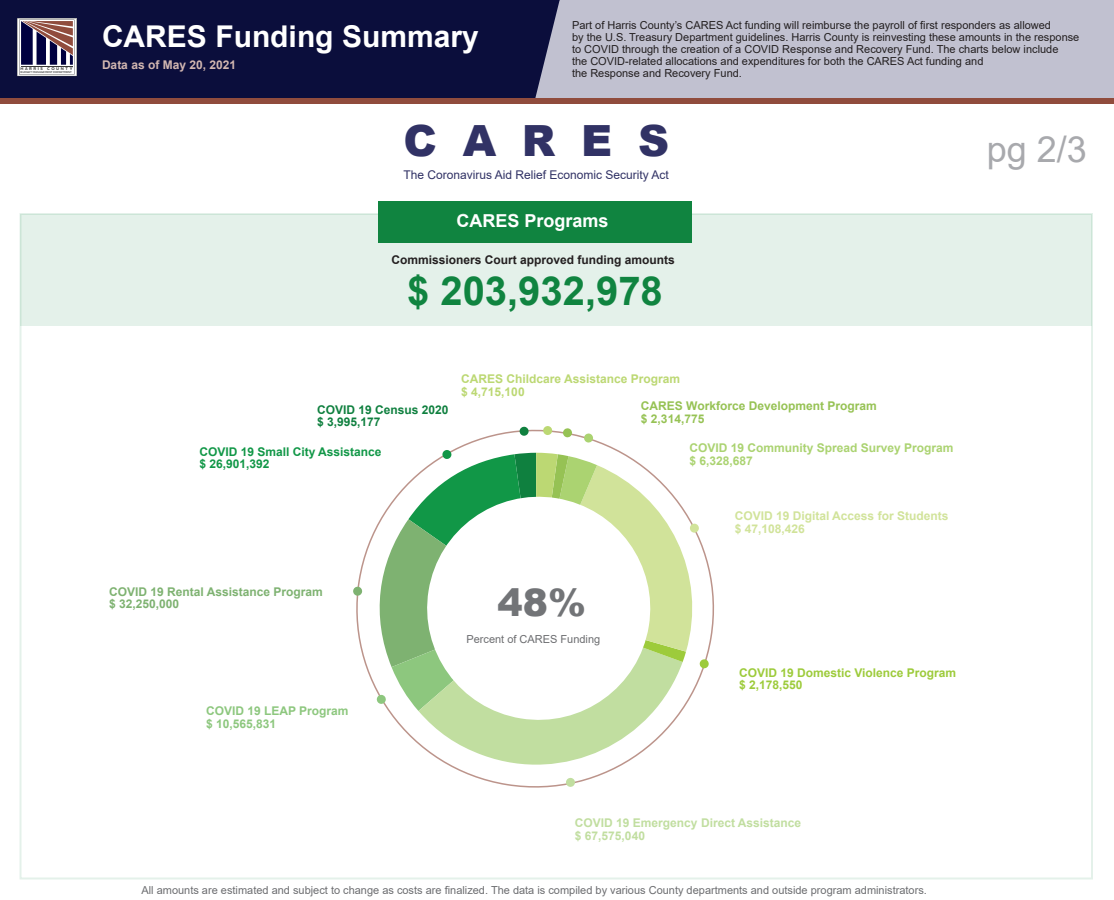
<style>
.page{position:relative;width:1114px;height:900px;background:#fff}
.page>*{position:absolute;margin:0;border:0;box-sizing:border-box;transform-origin:0 0}
.t1{font:900 43px "Arial";letter-spacing:.6em;color:#313265}
.t2{font:700 40px "Arial";color:#108440}
.t3{font:900 37.9px "Arial";color:#727477}
.t4{font:36px "Arial";color:#a8a9ad}
.t5{font:700 30px "Arial";color:#fff}
.t6{font:700 18px "Arial";color:#fff}
.t7{font:700 12px/12.6px "Arial";color:#abd371}
.t8{font:700 12px/12.6px "Arial";color:#c1dea0}
.t9{font:700 12px/12.6px "Arial";color:#96c254}
.t10{font:700 12px/12.6px "Arial";color:#d1e39a}
.t11{font:12px "Arial";color:#313265}
.t12{font:700 12px/12.6px "Arial";color:#bcd873}
.t13{font:700 12px/12.6px "Arial";color:#7eb271}
.t14{font:700 12px/12.6px "Arial";color:#9dcb3b}
.t15{font:700 12px "Arial";color:#231f20}
.t16{font:700 12px/12.6px "Arial";color:#119747}
.t17{font:700 12px/12.6px "Arial";color:#8dc77e}
.t18{font:700 12px/12.6px "Arial";color:#0f803f}
.t19{font:700 12px "Arial";color:#d2b7b1}
.t20{font:11px/12px "Arial";color:#231f20}
.t21{font:11px "Arial";color:#6c6d70}
.t22{font:700 4.1px "Houschka Pro";letter-spacing:.38em;color:#3a3a3a}
.t23{font:600 2.8px "Houschka Pro";letter-spacing:.005em;color:#3a3a3a}
</style>
<div class="page">
<div style="left:20px;top:214px;width:1071px;height:111px;background:#e4f1ea"></div>
<div style="left:378px;top:201px;width:314px;height:42px;background:#108440"></div>
<svg style="left:356px;top:538px;width:326px;height:250px"></svg>
<svg style="left:566px;top:778px;width:9px;height:9px"></svg>
<svg style="left:353px;top:586px;width:9px;height:10px"></svg>
<svg style="left:371px;top:426px;width:343px;height:285px"></svg>
<div style="left:542px;top:0;width:572px;height:101px;background:#c1c1d0"></div>
<div style="left:0;top:0;width:560px;height:101px;background:#0b0e3c"></div>
<svg style="left:535px;top:0;width:25px;height:98px"></svg>
<div style="left:0;top:98px;width:1114px;height:6px;background:#904c3d"></div>
<svg style="left:17px;top:18px;width:60px;height:58px"></svg>
<hr style="left:21px;top:66px;width:52px;height:1px;background:#3a3a3a">
<p class="t22" style="left:20px;top:66px;width:54px">HARRIS COUNTY</p>
<p class="t23" style="left:21px;top:70px;width:53px">BUDGET MANAGEMENT DEPARTMENT</p>
<h3 class="t5" style="left:102px;top:16px;width:378px">CARES Funding Summary</h3>
<p class="t19" style="left:102px;top:56px;width:136px">Data as of May 20, 2021</p>
<p class="t20" style="left:572px;top:19px;width:509px">Part of Harris County’s CARES Act funding will reimburse the payroll of first responders as allowed<br>by the U.S. Treasury Department guidelines. Harris County is reinvesting these amounts in the response to COVID through the creation of a COVID Response and Recovery Fund. The charts below include<br>the COVID-related allocations and expenditures for both the CARES Act funding and<br>the Response and Recovery Fund.</p>
<h1 class="t1" style="left:403px;top:110px;width:267px">CARES</h1>
<p class="t11" style="left:404px;top:167px;width:267px">The Coronavirus Aid Relief Economic Security Act</p>
<h3 class="t6" style="left:456px;top:208px;width:154px">CARES Programs</h3>
<p class="t15" style="left:392px;top:251px;width:285px">Commissioners Court approved funding amounts</p>
<h2 class="t2" style="left:407px;top:263px;width:257px">$ 203,932,978</h2>
<p class="t18" style="left:317px;top:403px;width:133px">COVID 19 Census 2020 $ 3,995,177</p>
<p class="t16" style="left:199px;top:445px;width:184px">COVID 19 Small City Assistance $ 26,901,392</p>
<p class="t12" style="left:461px;top:373px;width:220px">CARES Childcare Assistance Program $ 4,715,100</p>
<p class="t9" style="left:641px;top:400px;width:237px">CARES Workforce Development Program $ 2,314,775</p>
<p class="t7" style="left:689px;top:442px;width:266px">COVID 19 Community Spread Survey Program $ 6,328,687</p>
<p class="t10" style="left:735px;top:510px;width:215px">COVID 19 Digital Access for Students $ 47,108,426</p>
<p class="t13" style="left:109px;top:585px;width:215px">COVID 19 Rental Assistance Program $ 32,250,000</p>
<p class="t17" style="left:206px;top:705px;width:144px">COVID 19 LEAP Program $ 10,565,831</p>
<h3 class="t3" style="left:498px;top:575px;width:90px">48%</h3>
<p class="t21" style="left:466px;top:631px;width:135px">Percent of CARES Funding</p>
<p class="t14" style="left:739px;top:666px;width:219px">COVID 19 Domestic Violence Program $ 2,178,550</p>
<h3 class="t4" style="left:987px;top:124px;width:102px">pg 2/3</h3>
<p class="t8" style="left:575px;top:817px;width:228px">COVID 19 Emergency Direct Assistance $ 67,575,040</p>
<p class="t21" style="left:141px;top:883px;width:787px">All amounts are estimated and subject to change as costs are finalized. The data is compiled by various County departments and outside program administrators.</p>
</div>
